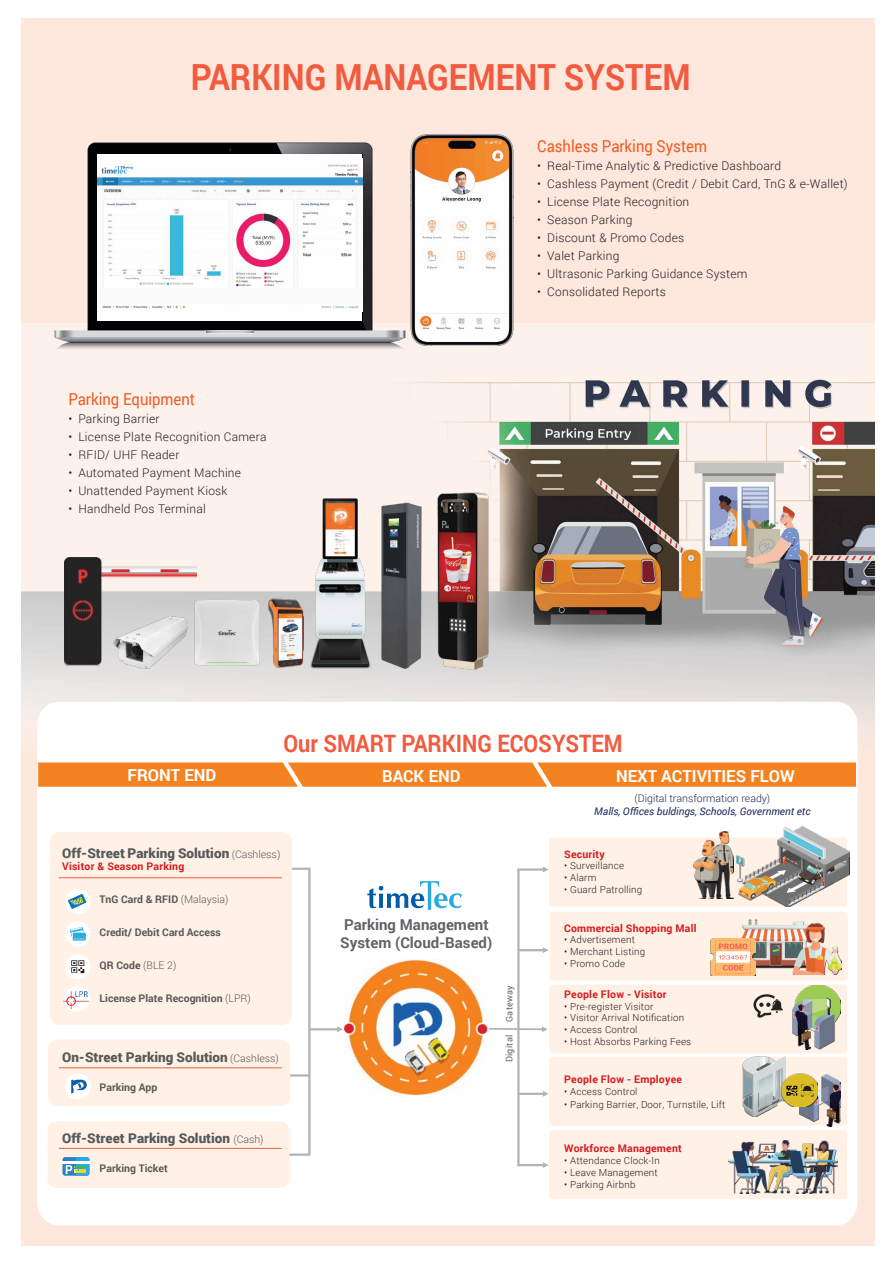
<style>
.page{position:relative;width:895px;height:1261px;background:#fff}
.page>*{position:absolute;margin:0;border:0;box-sizing:border-box;transform-origin:0 0}
.t1{font:700 36px "Roboto";color:#f15b40;scale:.9 1}
.t2{font:700 24px "Roboto";color:#f15b40;scale:.9 1}
.t3{font:16.5px "Roboto";color:#f15a22;scale:.9 1}
.t4{font:700 16.5px "Roboto";color:#fff}
.t5{font:700 15px/18px "Roboto";color:#626366}
.t6{font:900 13.5px "Roboto";color:#58595b}
.t7{font:300 12px "Roboto";letter-spacing:.02em;color:#231f20}
.t8{font:700 10.5px "Roboto";letter-spacing:.02em;color:#d71920}
.t9{font:700 10.5px "Roboto";color:#58595b}
.t10{font:italic 10.5px "Roboto";color:#1f2a5d}
.t11{font:300 10.5px "Roboto";color:#1f2a5d}
.t12{font:300 9.75px "Roboto";letter-spacing:.02em;color:#231f20}
.t13{font:9px "Roboto";letter-spacing:.03em;color:#626366}
.s1{font-weight:300;font-size:10.5px}
.s2{font-weight:300}
</style>
<div class="page">
<div style="left:0;top:18px;width:874px;height:1242px;background:#fee7dc"></div>
<img style="left:20px;top:323px;width:854px;height:428px">
<div style="left:37px;top:701px;width:820px;height:524px;background:#fff;border-radius:22px"></div>
<div style="left:38px;top:762px;width:817px;height:24px;background:#f58220"></div>
<svg style="left:286px;top:867px;width:25px;height:289px"></svg>
<hr style="left:288px;top:1074px;width:21px;height:2px;background:#b1b3b5">
<div style="left:48px;top:1039px;width:242px;height:66px;background:#fff1e6;border-radius:9px"></div>
<div style="left:50px;top:832px;width:242px;height:193px;background:#fff1e6;border-radius:10px"></div>
<div style="left:47px;top:1121px;width:242px;height:66px;background:#fff1e6;border-radius:9px"></div>
<img style="left:410px;top:135px;width:103px;height:211px">
<svg style="left:488px;top:1026px;width:59px;height:6px"></svg>
<svg style="left:62px;top:1157px;width:27px;height:18px"></svg>
<hr style="left:62px;top:1161px;width:27px;height:2px;background:#fff">
<svg style="left:66px;top:1157px;width:23px;height:18px"></svg>
<div style="left:65px;top:889px;width:26px;height:25px;background:#fff;border-radius:50%"></div>
<svg style="left:68px;top:894px;width:18px;height:15px"></svg>
<div style="left:65px;top:921px;width:26px;height:25px;background:#fff;border-radius:50%"></div>
<svg style="left:70px;top:927px;width:16px;height:13px"></svg>
<div style="left:65px;top:954px;width:26px;height:25px;background:#fff;border-radius:50%"></div>
<svg style="left:71px;top:960px;width:13px;height:13px"></svg>
<div style="left:64px;top:985px;width:26px;height:26px;background:#fff;border-radius:50%"></div>
<svg style="left:63px;top:991px;width:26px;height:18px"></svg>
<div style="left:65px;top:1073px;width:26px;height:26px;background:#fff;border-radius:50%"></div>
<svg style="left:71px;top:1079px;width:16px;height:14px"></svg>
<div style="left:549px;top:911px;width:298px;height:69px;background:#fff1e6;border-radius:3px"></div>
<div style="left:549px;top:837px;width:297px;height:69px;background:#fff1e6;border-radius:3px"></div>
<img style="left:741px;top:919px;width:100px;height:55px">
<img style="left:710px;top:938px;width:45px;height:37px">
<div style="left:549px;top:984px;width:297px;height:69px;background:#fff1e6;border-radius:3px"></div>
<div style="left:549px;top:1056px;width:297px;height:69px;background:#fff1e6;border-radius:3px"></div>
<img style="left:799px;top:1074px;width:41px;height:52px">
<img style="left:742px;top:1056px;width:43px;height:60px">
<img style="left:781px;top:1073px;width:36px;height:33px">
<div style="left:549px;top:1130px;width:297px;height:69px;background:#fff1e6;border-radius:3px"></div>
<img style="left:728px;top:1140px;width:109px;height:53px">
<img style="left:693px;top:831px;width:40px;height:67px">
<img style="left:736px;top:826px;width:113px;height:80px">
<hr style="left:59px;top:877px;width:223px;height:1px;background:#f15b40">
<hr style="left:59px;top:1067px;width:223px;height:1px;background:#f15b40">
<hr style="left:59px;top:1148px;width:223px;height:1px;background:#f15b40">
<img style="left:792px;top:985px;width:48px;height:64px">
<svg style="left:753px;top:994px;width:29px;height:23px"></svg>
<div style="left:517px;top:868px;width:29px;height:298px;border:2px solid #b1b3b5"></div>
<svg style="left:542px;top:947px;width:6px;height:6px"></svg>
<hr style="left:518px;top:949px;width:27px;height:2px;background:#b1b3b5">
<svg style="left:542px;top:1090px;width:6px;height:6px"></svg>
<hr style="left:518px;top:1092px;width:27px;height:3px;background:#b1b3b5">
<svg style="left:542px;top:1162px;width:6px;height:6px"></svg>
<svg style="left:55px;top:143px;width:351px;height:207px"></svg>
<img style="left:97px;top:159px;width:265px;height:153px">
<img style="left:344px;top:959px;width:144px;height:136px">
<svg style="left:367px;top:881px;width:95px;height:28px"></svg>
<svg style="left:337px;top:1026px;width:6px;height:6px"></svg>
<hr style="left:310px;top:1028px;width:29px;height:2px;background:#b1b3b5">
<img style="left:113px;top:665px;width:74px;height:3px">
<img style="left:268px;top:597px;width:37px;height:70px">
<img style="left:196px;top:599px;width:64px;height:66px">
<img style="left:376px;top:500px;width:49px;height:169px">
<img style="left:305px;top:493px;width:69px;height:178px">
<img style="left:65px;top:557px;width:131px;height:108px">
<div style="left:72px;top:650px;width:25px;height:9px;background:#222322"></div>
<img style="left:435px;top:493px;width:56px;height:178px">
<div style="left:0;top:1246px;width:894px;height:14px;background:#fff"></div>
<div style="left:0;top:0;width:20px;height:1260px;background:#fff"></div>
<h1 class="t1" style="left:191px;top:52px;width:557px">PARKING MANAGEMENT SYSTEM</h1>
<h3 class="t3" style="left:68px;top:388px;width:142px">Parking Equipment</h3>
<p class="t7" style="left:68px;top:410px;width:93px">• Parking Barrier</p>
<p class="t7" style="left:68px;top:428px;width:200px">• License Plate Recognition Camera</p>
<p class="t7" style="left:68px;top:446px;width:113px">• RFID/ UHF Reader</p>
<p class="t7" style="left:68px;top:464px;width:174px">• Automated Payment Machine</p>
<p class="t7" style="left:68px;top:482px;width:161px">• Unattended Payment Kiosk</p>
<p class="t7" style="left:68px;top:500px;width:139px">• Handheld Pos Terminal</p>
<h3 class="t3" style="left:537px;top:135px;width:190px">Cashless Parking System</h3>
<p class="t7" style="left:537px;top:158px;width:245px">• Real-Time Analytic &amp; Predictive Dashboard</p>
<p class="t7" style="left:537px;top:176px;width:312px">• Cashless Payment (Credit / Debit Card, TnG &amp; e-Wallet)</p>
<p class="t7" style="left:537px;top:194px;width:153px">• License Plate Recognition</p>
<p class="t7" style="left:537px;top:212px;width:97px">• Season Parking</p>
<p class="t7" style="left:537px;top:230px;width:148px">• Discount &amp; Promo Codes</p>
<p class="t7" style="left:537px;top:248px;width:84px">• Valet Parking</p>
<p class="t7" style="left:537px;top:266px;width:212px">• Ultrasonic Parking Guidance System</p>
<p class="t7" style="left:537px;top:284px;width:130px">• Consolidated Reports</p>
<h2 class="t2" style="left:283px;top:726px;width:378px">Our SMART PARKING ECOSYSTEM</h2>
<h3 class="t4" style="left:127px;top:763px;width:90px">FRONT END</h3>
<h3 class="t4" style="left:382px;top:764px;width:80px">BACK END</h3>
<h3 class="t4" style="left:616px;top:764px;width:180px">NEXT ACTIVITIES FLOW</h3>
<p class="t11" style="left:634px;top:791px;width:137px">(Digital transformation ready)</p>
<p class="t10" style="left:594px;top:804px;width:218px">Malls, Offices buldings, Schools, Government etc</p>
<p class="t6" style="left:62px;top:843px;width:220px">Off-Street Parking Solution <span class="s1">(Cashless)</span></p>
<p class="t8" style="left:62px;top:859px;width:124px">Visitor &amp; Season Parking</p>
<p class="t9" style="left:100px;top:892px;width:130px">TnG Card &amp; RFID <span class="s2">(Malaysia)</span></p>
<p class="t9" style="left:100px;top:925px;width:123px">Credit/ Debit Card Access</p>
<p class="t9" style="left:100px;top:958px;width:78px">QR Code <span class="s2">(BLE 2)</span></p>
<p class="t9" style="left:100px;top:991px;width:153px">License Plate Recognition <span class="s2">(LPR)</span></p>
<p class="t8" style="left:564px;top:846px;width:42px">Security</p>
<p class="t12" style="left:564px;top:859px;width:61px">• Surveillance</p>
<p class="t12" style="left:564px;top:871px;width:34px">• Alarm</p>
<p class="t12" style="left:564px;top:882px;width:80px">• Guard Patrolling</p>
<p class="t8" style="left:564px;top:920px;width:134px">Commercial Shopping Mall</p>
<p class="t12" style="left:564px;top:933px;width:72px">• Advertisement</p>
<p class="t12" style="left:564px;top:944px;width:83px">• Merchant Listing</p>
<p class="t12" style="left:564px;top:956px;width:63px">• Promo Code</p>
<p class="t8" style="left:564px;top:986px;width:104px">People Flow - Visitor</p>
<p class="t12" style="left:564px;top:999px;width:91px">• Pre-register Visitor</p>
<p class="t12" style="left:564px;top:1011px;width:121px">• Visitor Arrival Notification</p>
<p class="t12" style="left:564px;top:1022px;width:75px">• Access Control</p>
<p class="t12" style="left:564px;top:1034px;width:128px">• Host Absorbs Parking Fees</p>
<p class="t8" style="left:564px;top:1072px;width:119px">People Flow - Employee</p>
<p class="t12" style="left:564px;top:1085px;width:75px">• Access Control</p>
<p class="t12" style="left:564px;top:1097px;width:163px">• Parking Barrier, Door, Turnstile, Lift</p>
<p class="t8" style="left:564px;top:1141px;width:119px">Workforce Management</p>
<p class="t12" style="left:564px;top:1154px;width:97px">• Attendance Clock-In</p>
<p class="t12" style="left:564px;top:1165px;width:95px">• Leave Management</p>
<p class="t12" style="left:564px;top:1177px;width:73px">• Parking Airbnb</p>
<p class="t5" style="left:340px;top:915px;width:153px">Parking Management<br>System (Cloud-Based)</p>
<p class="t13" style="left:503px;top:1022px;width:38px;rotate:-90deg">Gateway</p>
<p class="t13" style="left:503px;top:1062px;width:29px;rotate:-90deg">Digital</p>
<p class="t6" style="left:62px;top:1047px;width:218px">On-Street Parking Solution <span class="s1">(Cashless)</span></p>
<p class="t9" style="left:100px;top:1079px;width:59px">Parking App</p>
<p class="t6" style="left:62px;top:1128px;width:203px">Off-Street Parking Solution <span class="s1">(Cash)</span></p>
<p class="t9" style="left:100px;top:1160px;width:70px">Parking Ticket</p>
</div>
